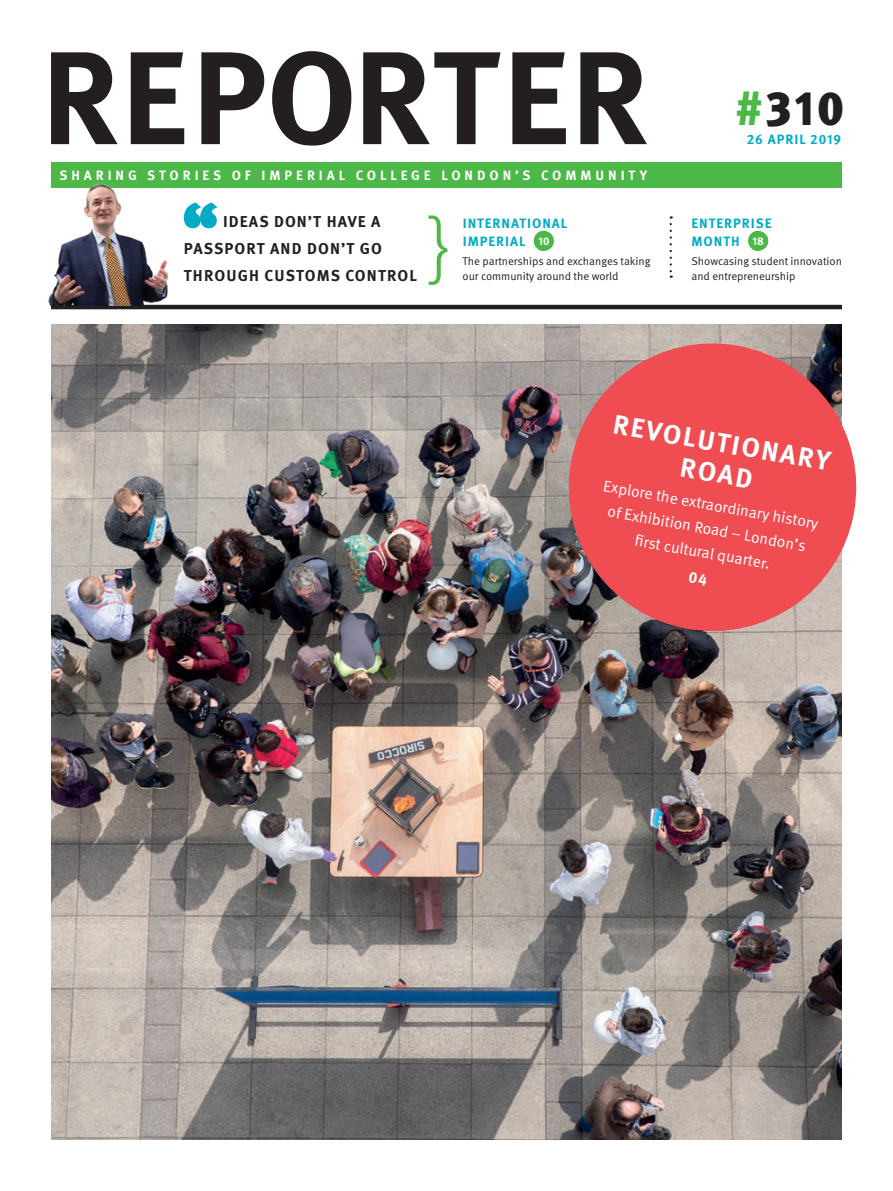
<style>
.page{position:relative;width:893px;height:1191px;background:#fff}
.page>*{position:absolute;margin:0;border:0;box-sizing:border-box;transform-origin:0 0}
.t1{font:700 132px "Meta OT";letter-spacing:.01em;color:#231f20}
.t2{font:300 78.15px "Meta OT";color:#4cb848}
.t3{font:900 48px "Meta OT";color:#231f20}
.t4{font:700 27px/30.8px "Meta OT";color:#fff;text-align:center}
.t5{font:15.75px/24px "Meta OT";color:#fff;text-align:center}
.t6{font:700 15.75px/27px "Meta OT";letter-spacing:.07em;color:#231f20}
.t7{font:700 13.5px/18px "Meta OT";letter-spacing:.07em;color:#00abc5}
.t8{font:700 13.5px "Meta OT";letter-spacing:.29em;color:#fff}
.t9{font:11.25px/15px "Meta OT";letter-spacing:-.005em;color:#231f20}
.s1{font-size:11.25px;color:#fff}
.s2{color:#4cb848}
</style>
<div class="page">
<img style="left:51px;top:324px;width:791px;height:816px">
<div style="left:51px;top:162px;width:791px;height:26px;background:#4cb848"></div>
<hr style="left:51px;top:305px;width:791px;height:4px;background:#231f20">
<svg style="left:557px;top:332px;width:300px;height:310px;background:#d66366"></svg>
<svg style="left:670px;top:216px;width:2px;height:62px"></svg>
<div style="left:748px;top:231px;width:20px;height:20px;background:#4cb848;border-radius:50%"></div>
<div style="left:534px;top:231px;width:20px;height:20px;background:#4cb848;border-radius:50%"></div>
<svg style="left:188px;top:202px;width:29px;height:26px"></svg>
<img style="left:48px;top:183px;width:140px;height:122px">
<svg style="left:688px;top:571px;width:19px;height:14px"></svg>
<h1 class="t1" style="left:41px;top:15px;width:609px">REPORTER</h1>
<p class="t8" style="left:60px;top:167px;width:589px">SHARING STORIES OF IMPERIAL COLLEGE LONDON’S COMMUNITY</p>
<h3 class="t6" style="left:184px;top:208px;width:235px;text-indent:39px">IDEAS DON’T HAVE A<br>PASSPORT AND DON’T GO<br>THROUGH CUSTOMS CONTROL</h3>
<h2 class="t2" style="left:427px;top:204px;width:25px">}</h2>
<p class="t7" style="left:463px;top:214px;width:106px">INTERNATIONAL<br>IMPERIAL <span class="s1">10</span></p>
<p class="t9" style="left:463px;top:254px;width:189px">The partnerships and exchanges taking our community around the world</p>
<h3 class="t3" style="left:736px;top:79px;width:110px"><span class="s2">#</span>310</h3>
<p class="t7" style="left:747px;top:130px;width:96px">26 APRIL 2019</p>
<p class="t7" style="left:691px;top:214px;width:81px">ENTERPRISE<br>MONTH <span class="s1">18</span></p>
<p class="t9" style="left:691px;top:254px;width:152px">Showcasing student innovation and entrepreneurship</p>
<h3 class="t4" style="left:616px;top:409px;width:222px;rotate:10deg">REVOLUTIONARY<br>ROAD</h3>
<h3 class="t5" style="left:606px;top:474px;width:220px;rotate:10deg">Explore the extraordinary history of Exhibition Road – London’s<br>fi rst cultural quarter.</h3>
</div>
